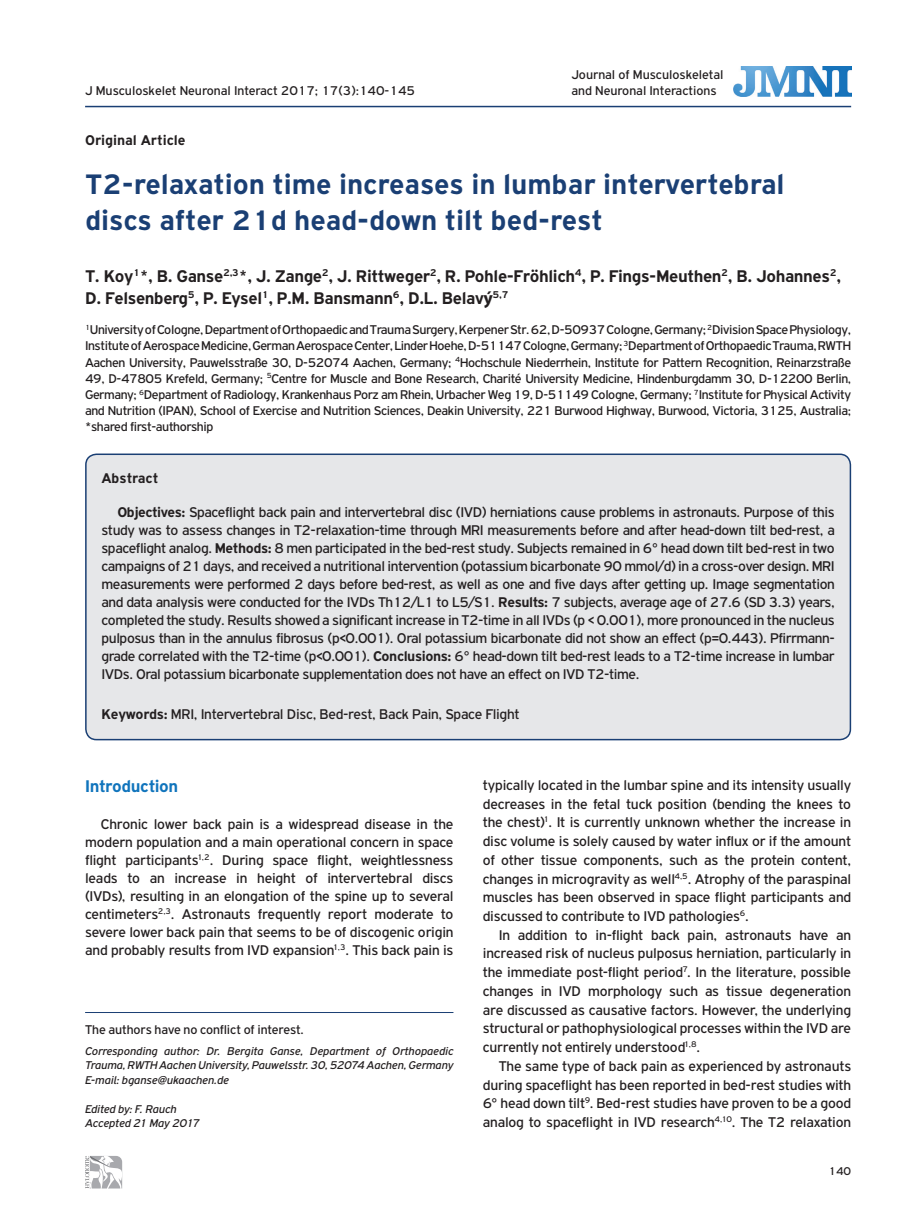
<style>
.page{position:relative;width:915px;height:1212px;background:#fff}
.page>*{position:absolute;margin:0;border:0;box-sizing:border-box;transform-origin:0 0}
.t1{font:700 30px/36px "PF Highway Gothic";color:#1a3f74}
.t2{font:700 18px/21.6px "PF Highway Gothic";letter-spacing:-.02em;color:#231f20}
.t3{font:700 18px "PF Highway Gothic";letter-spacing:-.02em;color:#1074bc}
.t4{font:15px/18px "PF Highway Gothic";letter-spacing:-.015em;color:#231f20;text-align:justify}
.t5{font:700 15px "PF Highway Gothic";color:#231f20}
.t6{font:13.5px/16.2px "PF Highway Gothic";color:#231f20;text-align:justify}
.t7{font:italic 12px/14.4px "PF Highway Gothic";letter-spacing:-.005em;color:#231f20;text-align:justify}
.t8{font:12px "PF Highway Gothic";color:#231f20}
.s1{font-family:"Myriad Pro"}
.s2{font-weight:700}
</style>
<div class="page">
<hr style="left:85px;top:106px;width:765px;height:1px;background:#1a3f74">
<div style="left:86px;top:454px;width:764px;height:286px;background:#e6e7e9;border-radius:11px"></div>
<div style="left:85px;top:453px;width:765px;height:287px;border:2px solid #1a3f74;border-radius:11px"></div>
<hr style="left:85px;top:1012px;width:368px;height:1px;background:#1a3f74">
<img style="left:733px;top:66px;width:118px;height:31px">
<svg style="left:85px;top:1156px;width:38px;height:33px"></svg>
<p class="t6" style="left:571px;top:66px;width:153px">Journal of Musculoskeletal and Neuronal Interactions</p>
<p class="t6" style="left:85px;top:83px;width:331px">J Musculoskelet Neuronal Interact 2017; 17(3):140-145</p>
<p class="t5" style="left:85px;top:132px;width:102px">Original Article</p>
<h1 class="t1" style="left:85px;top:166px;width:700px">T2-relaxation time increases in lumbar intervertebral discs after 21d head-down tilt bed-rest</h1>
<p class="t2" style="left:85px;top:266px;width:757px">T. Koy<sup>1</sup>*, B. Ganse<sup>2,3</sup>*, J. Zange<sup>2</sup>, J. Rittweger<sup>2</sup>, R. Pohle-Fröhlich<sup>4</sup>, P. Fings-Meuthen<sup>2</sup>, B. Johannes<sup>2</sup>,<br>D. Felsenberg<sup>5</sup>, P. Eysel<sup>1</sup>, P.M. Bansmann<sup>6</sup>, D.L. Belav<span class="s1">ý</span><sup>5,7</sup></p>
<p class="t6" style="left:85px;top:322px;width:767px"><sup>1</sup>University of Cologne, Department of Orthopaedic and Trauma Surgery, Kerpener Str. 62, D-50937 Cologne, Germany; <sup>2</sup>Division Space Physiology, Institute of Aerospace Medicine, German Aerospace Center, Linder Hoehe, D-51147 Cologne, Germany; <sup>3</sup>Department of Orthopaedic Trauma, RWTH Aachen University, Pauwelsstraße 30, D-52074 Aachen, Germany; <sup>4</sup>Hochschule Niederrhein, Institute for Pattern Recognition, Reinarzstraße 49, D-47805 Krefeld, Germany; <sup>5</sup>Centre for Muscle and Bone Research, Charité University Medicine, Hindenburgdamm 30, D-12200 Berlin, Germany; <sup>6</sup>Department of Radiology, Krankenhaus Porz am Rhein, Urbacher Weg 19, D-51149 Cologne, Germany; <sup>7</sup>Institute for Physical Activity and Nutrition (IPAN), School of Exercise and Nutrition Sciences, Deakin University, 221 Burwood Highway, Burwood, Victoria, 3125, Australia; *shared first-authorship</p>
<p class="t5" style="left:101px;top:470px;width:58px">Abstract</p>
<p class="t4" style="left:101px;top:503px;width:734px;text-indent:16px"><span class="s2">Objectives:</span> Spaceflight back pain and intervertebral disc (IVD) herniations cause problems in astronauts. Purpose of this study was to assess changes in T2-relaxation-time through MRI measurements before and after head-down tilt bed-rest, a spaceflight analog. <span class="s2">Methods:</span> 8 men participated in the bed-rest study. Subjects remained in 6° head down tilt bed-rest in two campaigns of 21 days, and received a nutritional intervention (potassium bicarbonate 90 mmol/d) in a cross-over design. MRI measurements were performed 2 days before bed-rest, as well as one and five days after getting up. Image segmentation and data analysis were conducted for the IVDs Th12/L1 to L5/S1. <span class="s2">Results:</span> 7 subjects, average age of 27.6 (SD 3.3) years, completed the study. Results showed a significant increase in T2-time in all IVDs (p &lt; 0.001), more pronounced in the nucleus pulposus than in the annulus fibrosus (p&lt;0.001). Oral potassium bicarbonate did not show an effect (p=0.443). Pfirrmann&shy;grade correlated with the T2-time (p&lt;0.001). <span class="s2">Conclusions:</span> 6° head-down tilt bed-rest leads to a T2-time increase in lumbar IVDs. Oral potassium bicarbonate supplementation does not have an effect on IVD T2-time.</p>
<p class="t4" style="left:101px;top:705px;width:419px"><span class="s2">Keywords:</span> MRI, Intervertebral Disc, Bed-rest, Back Pain, Space Flight</p>
<p class="t3" style="left:85px;top:776px;width:95px">Introduction</p>
<p class="t4" style="left:85px;top:815px;width:370px;text-indent:16px">Chronic lower back pain is a widespread disease in the modern population and a main operational concern in space flight participants<sup>1,2</sup>. During space flight, weightlessness leads to an increase in height of intervertebral discs (IVDs), resulting in an elongation of the spine up to several centimeters<sup>2,3</sup>. Astronauts frequently report moderate to severe lower back pain that seems to be of discogenic origin and probably results from IVD expansion<sup>1,3</sup>. This back pain is</p>
<p class="t6" style="left:85px;top:1021px;width:220px">The authors have no conflict of interest.</p>
<p class="t7" style="left:85px;top:1044px;width:370px">Corresponding author: Dr. Bergita Ganse, Department of Orthopaedic Trauma, RWTH Aachen University, Pauwelsstr. 30, 52074 Aachen, Germany E-mail: bganse@ukaachen.de</p>
<p class="t7" style="left:85px;top:1101px;width:116px">Edited by: F. Rauch<br>Accepted 21 Μay 2017</p>
<p class="t4" style="left:482px;top:776px;width:370px;line-height:18.8px">typically located in the lumbar spine and its intensity usually decreases in the fetal tuck position (bending the knees to the chest)<sup>1</sup>. It is currently unknown whether the increase in disc volume is solely caused by water influx or if the amount of other tissue components, such as the protein content, changes in microgravity as well<sup>4,5</sup>. Atrophy of the paraspinal muscles has been observed in space flight participants and discussed to contribute to IVD pathologies<sup>6</sup>.</p>
<p class="t4" style="left:482px;top:925px;width:370px;line-height:18.8px;text-indent:16px">In addition to in-flight back pain, astronauts have an increased risk of nucleus pulposus herniation, particularly in the immediate post-flight period<sup>7</sup>. In the literature, possible changes in IVD morphology such as tissue degeneration are discussed as causative factors. However, the underlying structural or pathophysiological processes within the IVD are currently not entirely understood<sup>1,8</sup>.</p>
<p class="t4" style="left:482px;top:1056px;width:370px;line-height:18.8px;text-indent:16px">The same type of back pain as experienced by astronauts during spaceflight has been reported in bed-rest studies with 6° head down tilt<sup>9</sup>. Bed-rest studies have proven to be a good analog to spaceflight in IVD research<sup>4,10</sup>. The T2 relaxation</p>
<p class="t8" style="left:828px;top:1165px;width:24px">140</p>
</div>
